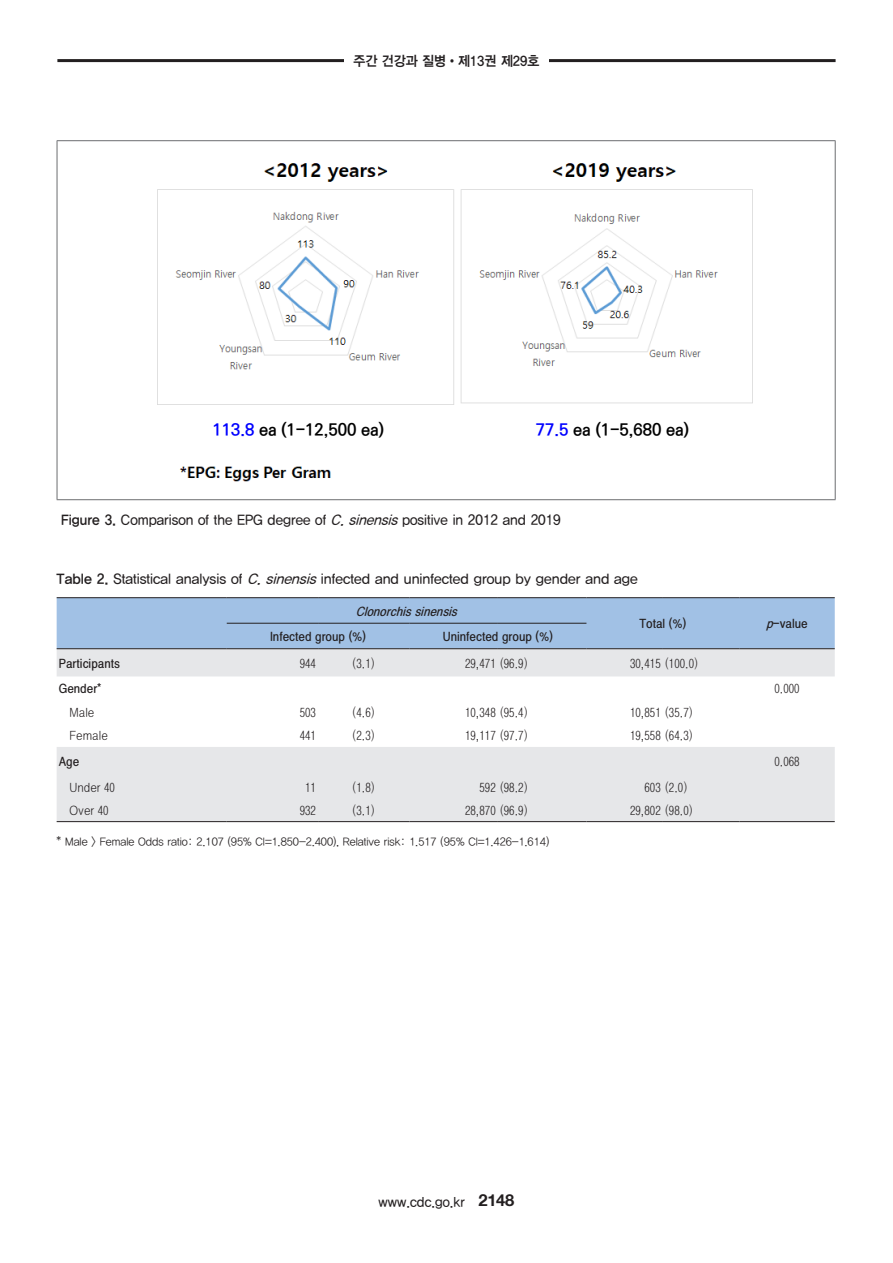
<style>
.page{position:relative;width:893px;height:1263px;background:#fff}
.page>*{position:absolute;margin:0;border:0;box-sizing:border-box;transform-origin:0 0}
.t1{font:700 16.5px "Ko Pub World Dotum";color:#000}
.표-제목{font:14.25px "YDVYGO Std 33";color:#231f20}
.그림-제목{font:14.25px "YDVYGO Std 33";color:#231f20;scale:.94 1}
.t2{font:13.8px "YDVYGO Std 13";color:#231f20;scale:.92 1}
.t3{font:13.8px "YDVYGO Std 34";color:#231f20;scale:.94 1}
.표-본문{font:12px "YDVYGO Std 52";color:#231f20}
.표-구분{font:12px "YDVYGO Std 54";color:#231f20}
.표-본문-2{font:12px "YDVYGO Std 54";color:#231f20}
.표-구분-2{font:italic 12px "YDVYGO Std 54";color:#231f20}
.표-주{font:11.25px "YDVYGO Std 32";color:#231f20}
.s1{color:#00f}
.s2{font-family:"YDVYGO Std 34"}
.s3{font-style:italic}
.s4{font-family:"Helvetica 75";font-weight:700;font-size:16.5px}
</style>
<div class="page">
<hr style="left:57px;top:59px;width:779px;height:3px;background:#231f20">
<div style="left:344px;top:51px;width:205px;height:19px;background:#fff"></div>
<hr style="left:57px;top:140px;width:779px;height:1px;background:#6c6d70">
<hr style="left:57px;top:141px;width:1px;height:358px;background:#6c6d70">
<hr style="left:835px;top:141px;width:1px;height:358px;background:#6c6d70">
<hr style="left:57px;top:499px;width:779px;height:1px;background:#6c6d70">
<img style="left:157px;top:163px;width:595px;height:319px">
<div style="left:182px;top:420px;width:543px;height:36px;background:#fff"></div>
<div style="left:57px;top:598px;width:778px;height:50px;background:#a1c1e5"></div>
<svg style="left:57px;top:649px;width:778px;height:172px;fill:#e6e7e9"></svg>
<hr style="left:227px;top:623px;width:91px;height:1px;background:#231f20">
<hr style="left:318px;top:623px;width:91px;height:1px;background:#231f20">
<hr style="left:409px;top:623px;width:89px;height:1px;background:#231f20">
<hr style="left:498px;top:623px;width:88px;height:1px;background:#231f20">
<hr style="left:57px;top:597px;width:170px;height:1px;background:#231f20">
<hr style="left:227px;top:597px;width:91px;height:1px;background:#231f20">
<hr style="left:318px;top:597px;width:91px;height:1px;background:#231f20">
<hr style="left:409px;top:597px;width:89px;height:1px;background:#231f20">
<hr style="left:498px;top:597px;width:88px;height:1px;background:#231f20">
<hr style="left:586px;top:597px;width:77px;height:1px;background:#231f20">
<hr style="left:663px;top:597px;width:76px;height:1px;background:#231f20">
<hr style="left:739px;top:597px;width:96px;height:1px;background:#231f20">
<hr style="left:57px;top:648px;width:170px;height:1px;background:#231f20">
<hr style="left:227px;top:648px;width:91px;height:1px;background:#231f20">
<hr style="left:318px;top:648px;width:91px;height:1px;background:#231f20">
<hr style="left:409px;top:648px;width:89px;height:1px;background:#231f20">
<hr style="left:498px;top:648px;width:88px;height:1px;background:#231f20">
<hr style="left:586px;top:648px;width:77px;height:1px;background:#231f20">
<hr style="left:663px;top:648px;width:76px;height:1px;background:#231f20">
<hr style="left:739px;top:648px;width:96px;height:1px;background:#231f20">
<hr style="left:57px;top:821px;width:170px;height:1px;background:#231f20">
<hr style="left:227px;top:821px;width:91px;height:1px;background:#231f20">
<hr style="left:318px;top:821px;width:91px;height:1px;background:#231f20">
<hr style="left:409px;top:821px;width:89px;height:1px;background:#231f20">
<hr style="left:498px;top:821px;width:88px;height:1px;background:#231f20">
<hr style="left:586px;top:821px;width:77px;height:1px;background:#231f20">
<hr style="left:663px;top:821px;width:76px;height:1px;background:#231f20">
<hr style="left:739px;top:821px;width:96px;height:1px;background:#231f20">
<p class="t3" style="left:353px;top:54px;width:199px">주간 건강과 질병•제13권 제29호</p>
<p class="t1" style="left:212px;top:418px;width:173px"><span class="s1">113.8</span> ea (1-12,500 ea)</p>
<p class="t1" style="left:536px;top:418px;width:154px"><span class="s1">77.5</span> ea (1-5,680 ea)</p>
<p class="그림-제목" style="left:61px;top:512px;width:533px"><span class="s2">Figure 3.</span> Comparison of the EPG degree of <span class="s3">C.sinensis</span>positive in 2012 and 2019</p>
<p class="표-제목" style="left:57px;top:572px;width:583px"><span class="s2">Table 2.</span> Statistical analysis of <span class="s3">C.sinensis</span>infected and uninfected group by gender and age</p>
<p class="표-구분-2" style="left:356px;top:605px;width:106px">Clonorchissinensis</p>
<p class="표-구분" style="left:639px;top:618px;width:48px">Total (%)</p>
<p class="표-구분" style="left:766px;top:618px;width:43px"><span class="s3">p</span>-value</p>
<p class="표-구분" style="left:270px;top:631px;width:98px">Infected group (%)</p>
<p class="표-구분" style="left:443px;top:631px;width:112px">Uninfected group (%)</p>
<p class="표-본문-2" style="left:59px;top:657px;width:63px">Participants</p>
<p class="표-본문" style="left:300px;top:657px;width:18px">944</p>
<p class="표-본문" style="left:353px;top:657px;width:24px">(3.1)</p>
<p class="표-본문" style="left:465px;top:657px;width:64px">29,471 (96.9)</p>
<p class="표-본문" style="left:630px;top:657px;width:69px">30,415 (100.0)</p>
<p class="표-본문-2" style="left:59px;top:683px;width:44px">Gender*</p>
<p class="표-본문" style="left:774px;top:683px;width:27px">0.000</p>
<p class="표-본문" style="left:70px;top:706px;width:26px">Male</p>
<p class="표-본문" style="left:300px;top:706px;width:18px">503</p>
<p class="표-본문" style="left:353px;top:706px;width:24px">(4.6)</p>
<p class="표-본문" style="left:465px;top:706px;width:64px">10,348 (95.4)</p>
<p class="표-본문" style="left:630px;top:706px;width:64px">10,851 (35.7)</p>
<p class="표-본문" style="left:70px;top:730px;width:40px">Female</p>
<p class="표-본문" style="left:300px;top:730px;width:18px">441</p>
<p class="표-본문" style="left:353px;top:730px;width:24px">(2.3)</p>
<p class="표-본문" style="left:465px;top:730px;width:64px">19,117 (97.7)</p>
<p class="표-본문" style="left:630px;top:730px;width:64px">19,558 (64.3)</p>
<p class="표-본문-2" style="left:59px;top:755px;width:22px">Age</p>
<p class="표-본문" style="left:774px;top:755px;width:27px">0.068</p>
<p class="표-본문" style="left:70px;top:781px;width:47px">Under 40</p>
<p class="표-본문" style="left:305px;top:781px;width:12px">11</p>
<p class="표-본문" style="left:353px;top:781px;width:24px">(1.8)</p>
<p class="표-본문" style="left:480px;top:781px;width:50px">592 (98.2)</p>
<p class="표-본문" style="left:645px;top:781px;width:44px">603 (2.0)</p>
<p class="표-본문" style="left:70px;top:805px;width:41px">Over 40</p>
<p class="표-본문" style="left:300px;top:805px;width:18px">932</p>
<p class="표-본문" style="left:353px;top:805px;width:24px">(3.1)</p>
<p class="표-본문" style="left:465px;top:805px;width:64px">28,870 (96.9)</p>
<p class="표-본문" style="left:630px;top:805px;width:64px">29,802 (98.0)</p>
<p class="표-주" style="left:57px;top:836px;width:494px">* Male &gt; Female Odds ratio: 2.107 (95% CI=1.850-2.400), Relative risk: 1.517 (95% CI=1.426-1.614)</p>
<p class="t2" style="left:379px;top:1194px;width:149px">www.cdc.go.kr <span class="s4">2148</span></p>
</div>
